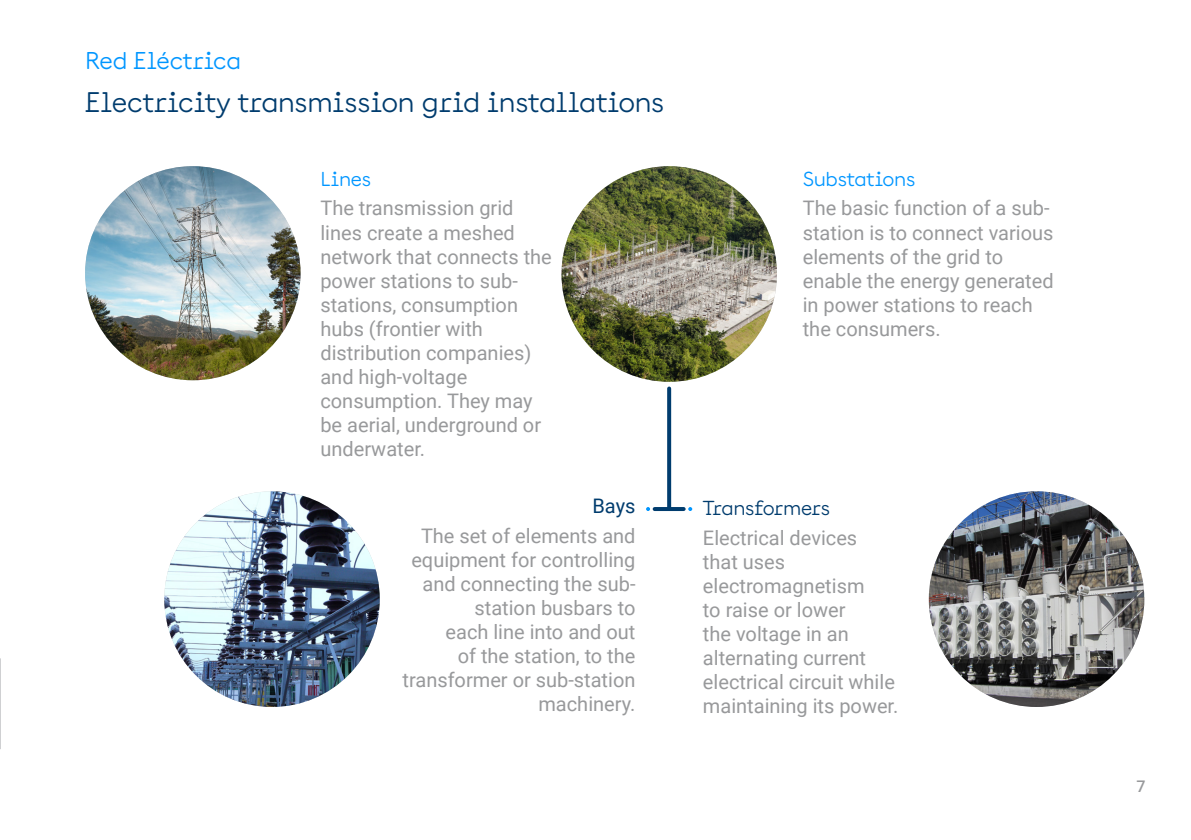
<style>
.page{position:relative;width:1191px;height:840px;background:#fff}
.page>*{position:absolute;margin:0;border:0;box-sizing:border-box;transform-origin:0 0}
.t1{font:28px "Documan";color:#003c6e}
.t2{font:24px "Documan";letter-spacing:-.005em;color:#0096ff}
.Body{font:20px/24px "Roboto";color:#98999b}
.t3{font:20px "Documan";color:#0096ff}
.t4{font:20px "Documan";letter-spacing:-.01em;color:#003c6e}
.Body-2{font:20px "Roboto";color:#003c6e}
.Body_S{font:500 16px "Roboto";color:#98999b}
</style>
<div class="page">
<img style="left:85px;top:166px;width:215px;height:214px">
<img style="left:164px;top:491px;width:216px;height:215px;border-radius:108px">
<img style="left:928px;top:491px;width:216px;height:215px;border-radius:108px">
<svg style="left:667px;top:388px;width:4px;height:118px"></svg>
<svg style="left:654px;top:506px;width:29px;height:4px"></svg>
<img style="left:561px;top:166px;width:216px;height:215px;border-radius:108px">
<svg style="left:0;top:658px;width:1px;height:90px"></svg>
<svg style="left:688px;top:507px;width:4px;height:3px"></svg>
<svg style="left:646px;top:507px;width:4px;height:3px"></svg>
<h2 class="t2" style="left:85px;top:40px;width:157px">Red Eléctrica</h2>
<h1 class="t1" style="left:85px;top:79px;width:581px">Electricity transmission grid installations</h1>
<h2 class="t3" style="left:320px;top:162px;width:52px">Lines</h2>
<p class="Body" style="left:320px;top:195px;width:233px">The transmission grid lines create a meshed network that connects the power stations to sub&shy;stations, consumption hubs (frontier with distribution companies) and high-voltage consumption. They may be aerial, underground or underwater.</p>
<p class="Body-2" style="left:592px;top:492px;width:44px">Bays</p>
<p class="Body" style="left:411px;top:523px;width:226px;text-align:right">The set of elements and equipment for controlling and connecting the sub&shy;station busbars to</p>
<p class="Body" style="left:402px;top:619px;width:234px;text-align:right">each line into and out<br>of the station, to the transformer or sub-station machinery.</p>
<h2 class="t3" style="left:802px;top:162px;width:114px">Substations</h2>
<p class="Body" style="left:802px;top:195px;width:252px">The basic function of a sub&shy;station is to connect various elements of the grid to enable the energy generated in power stations to reach the consumers.</p>
<h2 class="t4" style="left:703px;top:491px;width:129px">Transformers</h2>
<p class="Body" style="left:703px;top:524px;width:197px">Electrical devices<br>that uses electromagnetism<br>to raise or lower<br>the voltage in an alternating current electrical circuit while maintaining its power.</p>
<p class="Body_S" style="left:1136px;top:775px;width:11px">7</p>
</div>
